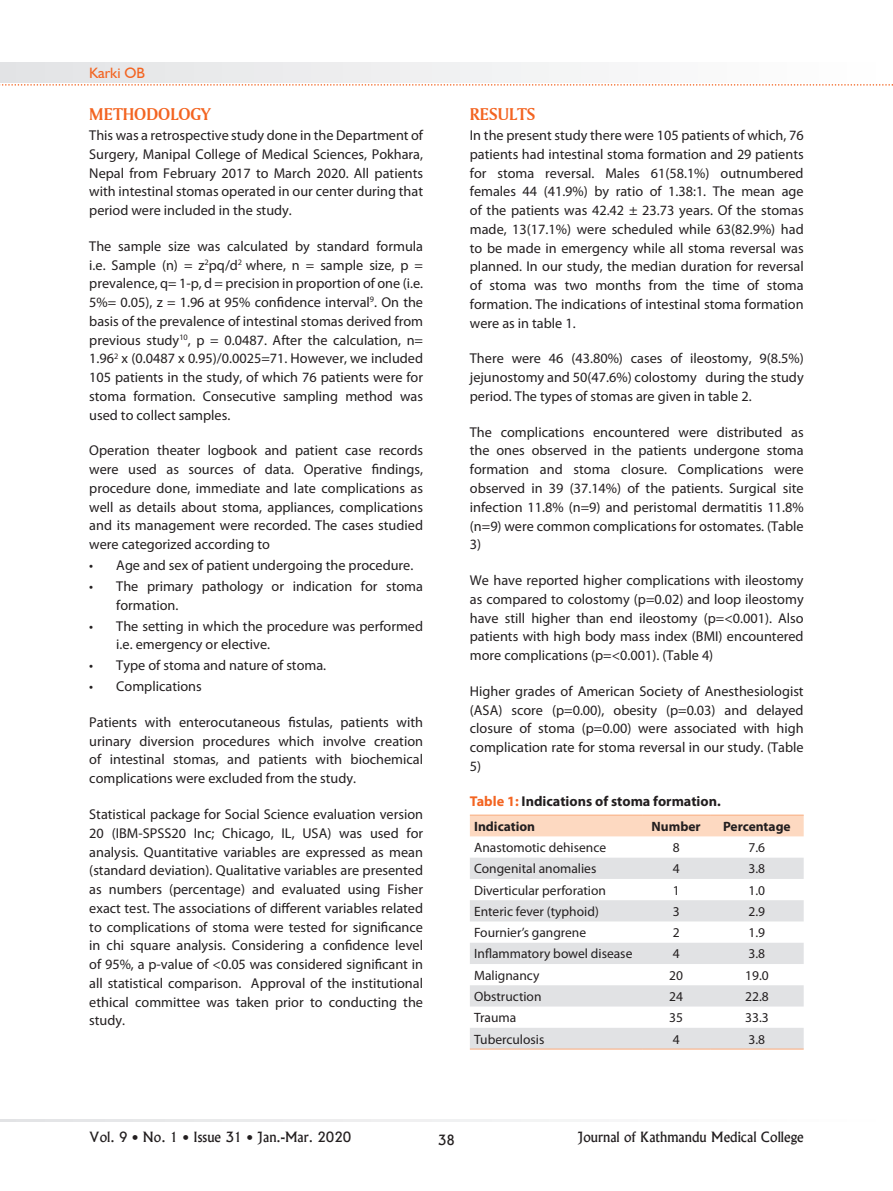
<style>
.page{position:relative;width:893px;height:1191px;background:#fff}
.page>*{position:absolute;margin:0;border:0;box-sizing:border-box;transform-origin:0 0}
.t1{font:18px "Amerigo BT Bold A";color:#f36421}
.t2{font:15px "Humanist 521 BT";color:#f36421}
.t3{font:14.25px/18.8px "Myriad Pro";color:#231f20;text-align:justify}
.t4{font:700 14.25px "Myriad Pro";color:#231f20}
.t5{font:13.5px "Myriad Pro";color:#231f20}
.t6{font:13.5px "Alaska";color:#231f20}
.t7{font:700 13.5px "Myriad Pro";color:#231f20}
.s1{color:#f36421}
</style>
<div class="page">
<div style="left:0;top:63px;width:893px;height:20px;background:linear-gradient(to right,#e2e3e5,#fff)"></div>
<svg style="left:0;top:1119px;width:581px;height:2px"></svg>
<svg style="left:0;top:84px;width:893px;height:2px"></svg>
<div style="left:470px;top:815px;width:334px;height:21px;background:#fdd9c1"></div>
<svg style="left:470px;top:858px;width:334px;height:190px;fill:#e1e2e4"></svg>
<hr style="left:470px;top:814px;width:172px;height:1px;background:#f9ad80">
<hr style="left:642px;top:814px;width:68px;height:1px;background:#f9ad80">
<hr style="left:710px;top:814px;width:94px;height:1px;background:#f9ad80">
<hr style="left:470px;top:1048px;width:172px;height:1px;background:#f9ad80">
<hr style="left:642px;top:1048px;width:68px;height:1px;background:#f9ad80">
<hr style="left:710px;top:1048px;width:94px;height:1px;background:#f9ad80">
<p class="t2" style="left:89px;top:63px;width:57px">Karki OB</p>
<p class="t1" style="left:89px;top:103px;width:123px">METHODOLOGY</p>
<p class="t3" style="left:89px;top:126px;width:335px">This was a retrospective study done in the Department of Surgery, Manipal College of Medical Sciences, Pokhara, Nepal from February 2017 to March 2020. All patients with intestinal stomas operated in our center during that period were included in the study.</p>
<p class="t3" style="left:89px;top:236px;width:335px">The sample size was calculated by standard formula i.e. Sample (n) = z<sup>2</sup>pq/d<sup>2</sup> where, n = sample size, p = prevalence, q= 1-p, d = precision in proportion of one (i.e.<br>5%= 0.05), z = 1.96 at 95% confidence interval<sup>9</sup>. On the basis of the prevalence of intestinal stomas derived from previous study<sup>10</sup>, p = 0.0487. After the calculation, n= 1.96<sup>2</sup> x (0.0487 x 0.95)/0.0025=71. However, we included 105 patients in the study, of which 76 patients were for stoma formation. Consecutive sampling method was used to collect samples.</p>
<p class="t3" style="left:89px;top:441px;width:335px">Operation theater logbook and patient case records were used as sources of data. Operative findings, procedure done, immediate and late complications as well as details about stoma, appliances, complications and its management were recorded. The cases studied were categorized according to</p>
<p class="t3" style="left:89px;top:556px;width:326px">• Age and sex of patient undergoing the procedure.</p>
<p class="t3" style="left:116px;top:576px;width:308px;text-indent:-27px">• The primary pathology or indication for stoma formation.</p>
<p class="t3" style="left:116px;top:616px;width:308px;text-indent:-27px">• The setting in which the procedure was performed i.e. emergency or elective.</p>
<p class="t3" style="left:89px;top:656px;width:238px">• Type of stoma and nature of stoma.</p>
<p class="t3" style="left:89px;top:677px;width:114px">• Complications</p>
<p class="t3" style="left:89px;top:712px;width:335px">Patients with enterocutaneous fistulas, patients with urinary diversion procedures which involve creation of intestinal stomas, and patients with biochemical complications were excluded from the study.</p>
<p class="t3" style="left:89px;top:804px;width:335px">Statistical package for Social Science evaluation version 20 (IBM-SPSS20 Inc; Chicago, IL, USA) was used for analysis. Quantitative variables are expressed as mean (standard deviation). Qualitative variables are presented as numbers (percentage) and evaluated using Fisher exact test. The associations of different variables related to complications of stoma were tested for significance in chi square analysis. Considering a confidence level of 95%, a p-value of &lt;0.05 was considered significant in all statistical comparison. Approval of the institutional ethical committee was taken prior to conducting the study.</p>
<p class="t1" style="left:470px;top:103px;width:67px">RESULTS</p>
<p class="t3" style="left:470px;top:126px;width:335px">In the present study there were 105 patients of which, 76 patients had intestinal stoma formation and 29 patients for stoma reversal. Males 61(58.1%) outnumbered females 44 (41.9%) by ratio of 1.38:1. The mean age of the patients was 42.42 ± 23.73 years. Of the stomas made, 13(17.1%) were scheduled while 63(82.9%) had to be made in emergency while all stoma reversal was planned. In our study, the median duration for reversal of stoma was two months from the time of stoma formation. The indications of intestinal stoma formation were as in table 1.</p>
<p class="t3" style="left:470px;top:349px;width:335px">There were 46 (43.80%) cases of ileostomy, 9(8.5%) jejunostomy and 50(47.6%) colostomy during the study period. The types of stomas are given in table 2.</p>
<p class="t3" style="left:470px;top:422px;width:335px">The complications encountered were distributed as the ones observed in the patients undergone stoma formation and stoma closure. Complications were observed in 39 (37.14%) of the patients. Surgical site infection 11.8% (n=9) and peristomal dermatitis 11.8% (n=9) were common complications for ostomates. (Table 3)</p>
<p class="t3" style="left:470px;top:570px;width:335px">We have reported higher complications with ileostomy as compared to colostomy (p=0.02) and loop ileostomy have still higher than end ileostomy (p=&lt;0.001). Also patients with high body mass index (BMI) encountered more complications (p=&lt;0.001). (Table 4)</p>
<p class="t3" style="left:470px;top:681px;width:335px">Higher grades of American Society of Anesthesiologist (ASA) score (p=0.00), obesity (p=0.03) and delayed closure of stoma (p=0.00) were associated with high complication rate for stoma reversal in our study. (Table 5)</p>
<p class="t4" style="left:470px;top:792px;width:252px"><span class="s1">Table 1:</span> Indications of stoma formation.</p>
<p class="t7" style="left:474px;top:817px;width:63px">Indication</p>
<p class="t7" style="left:651px;top:817px;width:51px">Number</p>
<p class="t7" style="left:723px;top:817px;width:69px">Percentage</p>
<p class="t5" style="left:474px;top:839px;width:133px">Anastomotic dehisence</p>
<p class="t5" style="left:673px;top:839px;width:8px">8</p>
<p class="t5" style="left:749px;top:839px;width:18px">7.6</p>
<p class="t5" style="left:474px;top:860px;width:124px">Congenital anomalies</p>
<p class="t5" style="left:673px;top:860px;width:8px">4</p>
<p class="t5" style="left:749px;top:860px;width:18px">3.8</p>
<p class="t5" style="left:474px;top:881px;width:133px">Diverticular perforation</p>
<p class="t5" style="left:673px;top:881px;width:8px">1</p>
<p class="t5" style="left:749px;top:881px;width:18px">1.0</p>
<p class="t5" style="left:474px;top:903px;width:126px">Enteric fever (typhoid)</p>
<p class="t5" style="left:673px;top:903px;width:8px">3</p>
<p class="t5" style="left:749px;top:903px;width:18px">2.9</p>
<p class="t5" style="left:474px;top:924px;width:114px">Fournier’s gangrene</p>
<p class="t5" style="left:673px;top:924px;width:8px">2</p>
<p class="t5" style="left:749px;top:924px;width:18px">1.9</p>
<p class="t5" style="left:474px;top:945px;width:160px">Inflammatory bowel disease</p>
<p class="t5" style="left:673px;top:945px;width:8px">4</p>
<p class="t5" style="left:749px;top:945px;width:18px">3.8</p>
<p class="t5" style="left:474px;top:967px;width:67px">Malignancy</p>
<p class="t5" style="left:669px;top:967px;width:15px">20</p>
<p class="t5" style="left:745px;top:967px;width:25px">19.0</p>
<p class="t5" style="left:474px;top:988px;width:69px">Obstruction</p>
<p class="t5" style="left:669px;top:988px;width:15px">24</p>
<p class="t5" style="left:745px;top:988px;width:25px">22.8</p>
<p class="t5" style="left:474px;top:1009px;width:44px">Trauma</p>
<p class="t5" style="left:669px;top:1009px;width:15px">35</p>
<p class="t5" style="left:745px;top:1009px;width:25px">33.3</p>
<p class="t5" style="left:474px;top:1030px;width:72px">Tuberculosis</p>
<p class="t5" style="left:673px;top:1030px;width:8px">4</p>
<p class="t5" style="left:749px;top:1030px;width:18px">3.8</p>
<p class="t6" style="left:89px;top:1129px;width:264px">Vol. 9 • No. 1 • Issue 31 • Jan.-Mar. 2020</p>
<p class="t6" style="left:438px;top:1131px;width:19px">38</p>
<p class="t6" style="left:578px;top:1129px;width:227px">Journal of Kathmandu Medical College</p>
</div>
